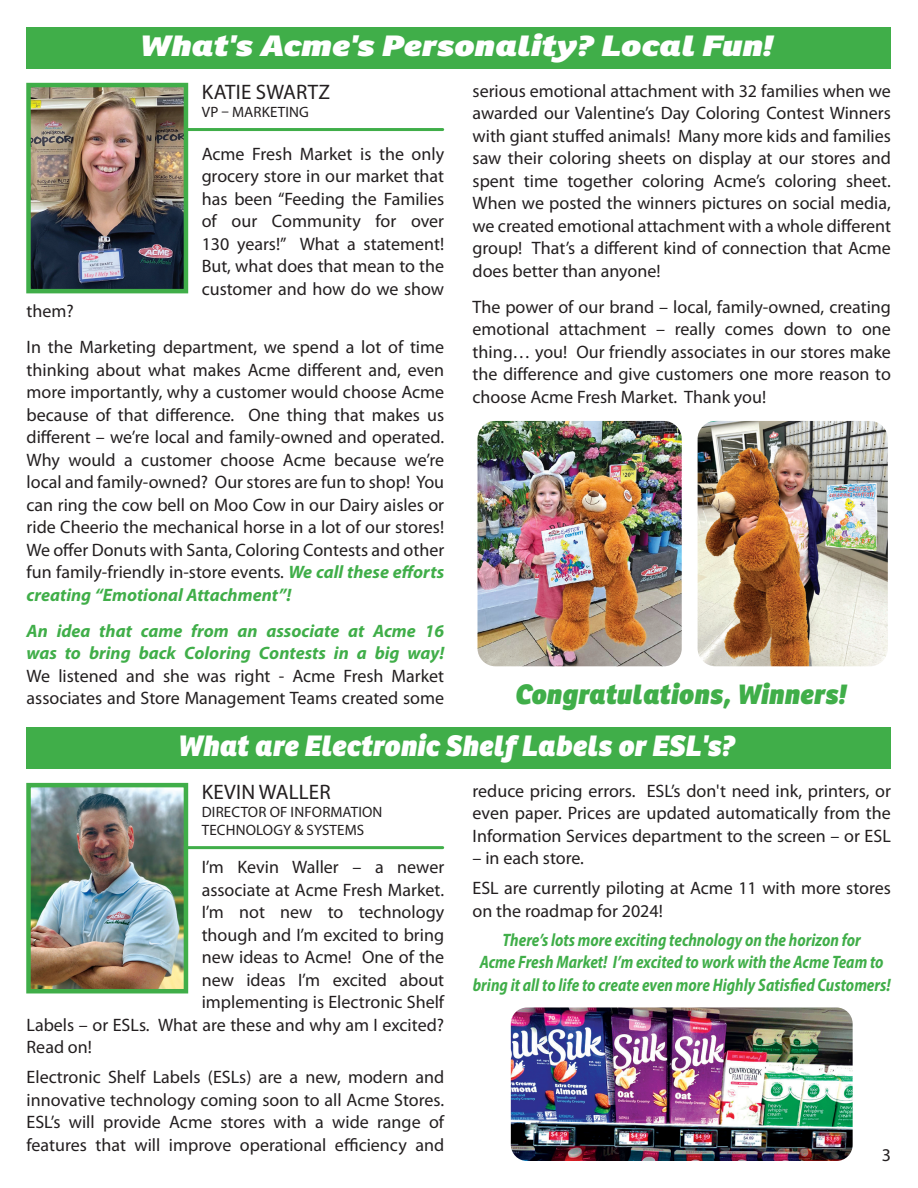
<style>
.page{position:relative;width:918px;height:1188px;background:#fff}
.page>*{position:absolute;margin:0;border:0;box-sizing:border-box;transform-origin:0 0}
.t1{font:italic 800 28.5px "Ronnia";color:#fff}
.t2{font:italic 800 28.5px "Ronnia";color:#fff;scale:1.25 1}
.t3{font:italic 800 27px "Ronnia";color:#40ae49}
.t4{font:21px "Myriad Pro";letter-spacing:.01em;color:#231f20}
.t5{font:18px/22.5px "Myriad Pro";color:#231f20;text-align:justify}
.t6{font:italic 700 semi-condensed 18px/22.5px "Myriad Pro";color:#40ae49;text-align:center;scale:.9 1}
.t7{font:15px/18px "Myriad Pro";letter-spacing:.01em;color:#231f20}
.s1{font-weight:700;font-style:italic;color:#40ae49}
</style>
<div class="page">
<img style="left:31px;top:88px;width:152px;height:200px">
<div style="left:26px;top:83px;width:162px;height:210px;border:4px solid #40ae49"></div>
<hr style="left:187px;top:128px;width:256px;height:3px;background:#40ae49">
<div style="left:26px;top:27px;width:865px;height:42px;background:#40ae49"></div>
<img style="left:478px;top:421px;width:204px;height:245px">
<img style="left:698px;top:421px;width:190px;height:245px">
<img style="left:31px;top:788px;width:152px;height:200px">
<div style="left:26px;top:783px;width:162px;height:210px;border:4px solid #40ae49"></div>
<hr style="left:187px;top:846px;width:256px;height:3px;background:#40ae49">
<div style="left:26px;top:727px;width:865px;height:42px;background:#40ae49"></div>
<img style="left:511px;top:1007px;width:342px;height:154px">
<p class="t2" style="left:141px;top:27px;width:508px">What's Acme's Personality? Local Fun!</p>
<p class="t4" style="left:202px;top:79px;width:130px">KATIE SWARTZ</p>
<p class="t7" style="left:202px;top:103px;width:109px">VP – MARKETING</p>
<p class="t5" style="left:202px;top:142px;width:244px">Acme Fresh Market is the only grocery store in our market that has been “Feeding the Families of our Community for over 130 years!” What a statement!<br>But, what does that mean to the customer and how do we show</p>
<p class="t5" style="left:27px;top:299px;width:49px">them?</p>
<p class="t5" style="left:27px;top:335px;width:419px">In the Marketing department, we spend a lot of time thinking about what makes Acme different and, even more importantly, why a customer would choose Acme because of that difference. One thing that makes us different – we’re local and family-owned and operated.<br>Why would a customer choose Acme because we’re local and family-owned? Our stores are fun to shop! You can ring the cow bell on Moo Cow in our Dairy aisles or ride Cheerio the mechanical horse in a lot of our stores!<br>We offer Donuts with Santa, Coloring Contests and other fun family-friendly in-store events. <span class="s1">We call these efforts creating “Emotional Attachment”!</span></p>
<p class="t5" style="left:27px;top:619px;width:419px"><span class="s1">An idea that came from an associate at Acme 16 was to bring back Coloring Contests in a big way!<br></span>We listened and she was right - Acme Fresh Market associates and Store Management Teams created some</p>
<p class="t5" style="left:473px;top:79px;width:420px">serious emotional attachment with 32 families when we awarded our Valentine’s Day Coloring Contest Winners with giant stuffed animals! Many more kids and families saw their coloring sheets on display at our stores and spent time together coloring Acme’s coloring sheet.<br>When we posted the winners pictures on social media, we created emotional attachment with a whole different group! That’s a different kind of connection that Acme does better than anyone!</p>
<p class="t5" style="left:473px;top:295px;width:420px">The power of our brand – local, family-owned, creating emotional attachment – really comes down to one thing… you! Our friendly associates in our stores make the difference and give customers one more reason to choose Acme Fresh Market. Thank you!</p>
<p class="t3" style="left:516px;top:677px;width:333px">Congratulations, Winners!</p>
<p class="t1" style="left:179px;top:727px;width:558px">What are Electronic Shelf Labels or ESL's?</p>
<p class="t4" style="left:202px;top:779px;width:130px">KEVIN WALLER</p>
<p class="t7" style="left:202px;top:803px;width:182px">DIRECTOR OF INFORMATION<br>TECHNOLOGY &amp; SYSTEMS</p>
<p class="t5" style="left:202px;top:856px;width:244px">I’m Kevin Waller – a newer</p>
<p class="t5" style="left:202px;top:878px;width:244px">associate at Acme Fresh Market.</p>
<p class="t5" style="left:202px;top:901px;width:244px">I’m not new to technology</p>
<p class="t5" style="left:202px;top:923px;width:244px">though and I’m excited to bring</p>
<p class="t5" style="left:202px;top:946px;width:244px">new ideas to Acme! One of the</p>
<p class="t5" style="left:202px;top:968px;width:244px">new ideas I’m excited about</p>
<p class="t5" style="left:202px;top:991px;width:244px">implementing is Electronic Shelf</p>
<p class="t5" style="left:27px;top:1013px;width:419px">Labels – or ESLs. What are these and why am I excited?</p>
<p class="t5" style="left:27px;top:1036px;width:67px">Read on!</p>
<p class="t5" style="left:27px;top:1066px;width:419px">Electronic Shelf Labels (ESLs) are a new, modern and innovative technology coming soon to all Acme Stores.<br>ESL’s will provide Acme stores with a wide range of features that will improve operational efficiency and</p>
<p class="t5" style="left:473px;top:779px;width:420px">reduce pricing errors. ESL’s don't need ink, printers, or even paper. Prices are updated automatically from the Information Services department to the screen – or ESL</p>
<p class="t5" style="left:473px;top:847px;width:113px">– in each store.</p>
<p class="t5" style="left:473px;top:877px;width:420px">ESL are currently piloting at Acme 11 with more stores on the roadmap for 2024!</p>
<p class="t6" style="left:473px;top:928px;width:466px">There’s lots more exciting technology on the horizon for<br>Acme Fresh Market! I’m excited to work with the Acme Team to bring it all to life to create even more Highly Satisfied Customers!</p>
<p class="t5" style="left:882px;top:1143px;width:11px">3</p>
</div>
